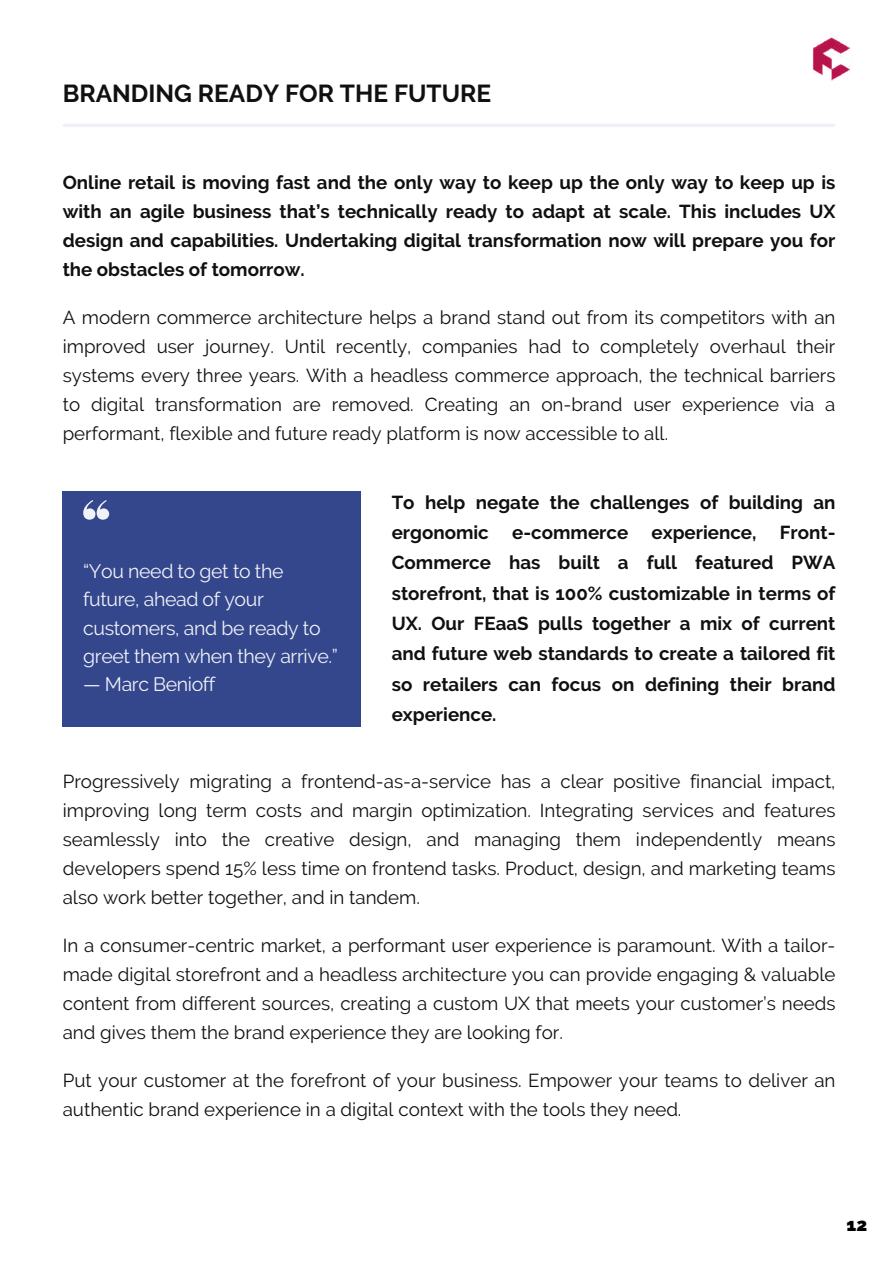
<style>
.page{position:relative;width:893px;height:1264px;background:#fff}
.page>*{position:absolute;margin:0;border:0;box-sizing:border-box;transform-origin:0 0}
.t1{font:700 24.6px "Raleway";color:#111010}
.t2{font:19.5px/28px "Raleway";letter-spacing:-.02em;color:#fff}
.t3{font:18.75px/29px "Raleway";color:#111010;text-align:justify}
.t4{font:700 18.75px/30.3px "Raleway";color:#111010;text-align:justify}
.t5{font:800 18px "Raleway";color:#000}
</style>
<div class="page">
<hr style="left:64px;top:124px;width:769px;height:3px;background:#efeff7">
<div style="left:63px;top:491px;width:298px;height:235px;background:#34478d"></div>
<svg style="left:83px;top:500px;width:26px;height:19px"></svg>
<img style="left:812px;top:37px;width:39px;height:44px">
<h1 class="t1" style="left:63px;top:79px;width:430px">BRANDING READY FOR THE FUTURE</h1>
<p class="t4" style="left:63px;top:168px;width:774px;line-height:29px">Online retail is moving fast and the only way to keep up the only way to keep up is with an agile business that’s technically ready to adapt at scale. This includes UX design and capabilities. Undertaking digital transformation now will prepare you for the obstacles of tomorrow.</p>
<p class="t3" style="left:63px;top:303px;width:774px">A modern commerce architecture helps a brand stand out from its competitors with an improved user journey. Until recently, companies had to completely overhaul their systems every three years. With a headless commerce approach, the technical barriers to digital transformation are removed. Creating an on-brand user experience via a performant, flexible and future ready platform is now accessible to all.</p>
<p class="t2" style="left:83px;top:557px;width:256px">“You need to get to the future, ahead of your customers, and be ready to greet them when they arrive.”</p>
<p class="t2" style="left:83px;top:670px;width:134px">— Marc Benioff</p>
<p class="t4" style="left:391px;top:486px;width:445px">To help negate the challenges of building an ergonomic e-commerce experience, Front-Commerce has built a full featured PWA storefront, that is 100% customizable in terms of UX. Our FEaaS pulls together a mix of current and future web standards to create a tailored fit so retailers can focus on defining their brand experience.</p>
<p class="t3" style="left:63px;top:767px;width:774px">Progressively migrating a frontend-as-a-service has a clear positive financial impact, improving long term costs and margin optimization. Integrating services and features seamlessly into the creative design, and managing them independently means developers spend 15% less time on frontend tasks. Product, design, and marketing teams also work better together, and in tandem.</p>
<p class="t3" style="left:63px;top:931px;width:774px">In a consumer-centric market, a performant user experience is paramount. With a tailor&shy;made digital storefront and a headless architecture you can provide engaging &amp; valuable content from different sources, creating a custom UX that meets your customer’s needs and gives them the brand experience they are looking for.</p>
<p class="t3" style="left:63px;top:1066px;width:774px">Put your customer at the forefront of your business. Empower your teams to deliver an authentic brand experience in a digital context with the tools they need.</p>
<p class="t5" style="left:846px;top:1214px;width:22px">12</p>
</div>
